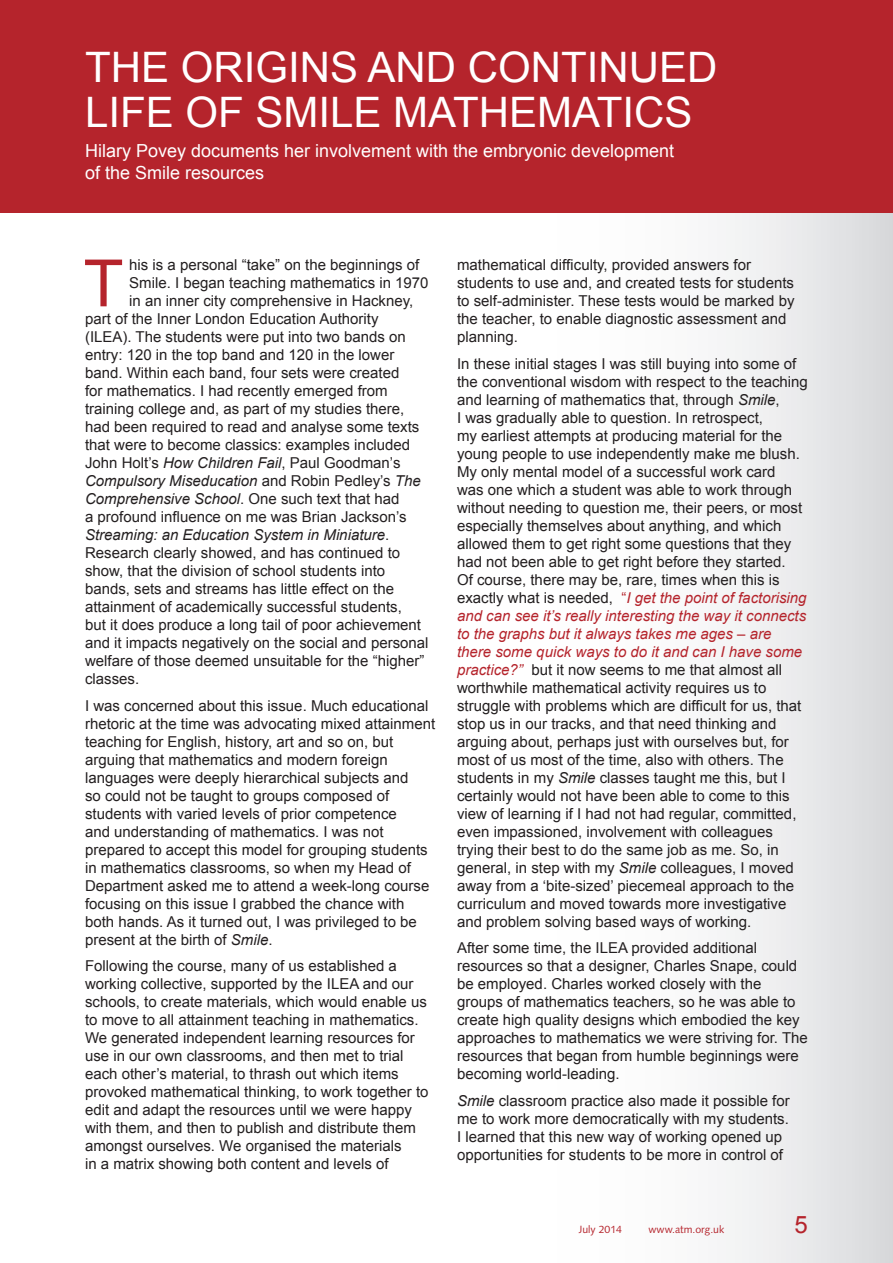
<style>
.page{position:relative;width:893px;height:1263px;background:#fff}
.page>*{position:absolute;margin:0;border:0;box-sizing:border-box;transform-origin:0 0}
.t1{font:65.25px "Arial";color:#b5242c}
.t2{font:42px/45px "Arial";color:#fff}
.t3{font:24px "Arial";color:#b5242c}
.t4{font:18px/21.6px "Arial";color:#fff}
.t5{font:15px/18px "Arial";color:#231f20}
.t6{font:italic 15px "Arial";color:#231f20}
.t7{font:10.5px "Syntax LT Std";color:#b5242c}
.s1{font-style:italic}
.s2{font-style:normal}
.s3{color:#b5242c}
.s4{font-style:italic;color:#b5242c}
</style>
<div class="page">
<div style="left:455px;top:0;width:438px;height:1263px;background:linear-gradient(to right,#fff,#e1e2e4)"></div>
<div style="left:0;top:0;width:893px;height:213px;background:#b5242c"></div>
<h2 class="t2" style="left:85px;top:45px;width:634px">THE ORIGINS AND CONTINUED<br>LIFE OF SMILE MATHEMATICS</h2>
<p class="t4" style="left:85px;top:140px;width:591px">Hilary Povey documents her involvement with the embryonic development of the Smile resources</p>
<h1 class="t1" style="left:84px;top:241px;width:41px">T</h1>
<p class="t5" style="left:129px;top:256px;width:292px">his is a personal “take” on the beginnings of</p>
<p class="t5" style="left:129px;top:274px;width:301px">Smile. I began teaching mathematics in 1970</p>
<p class="t5" style="left:129px;top:292px;width:286px">in an inner city comprehensive in Hackney,</p>
<p class="t5" style="left:85px;top:310px;width:295px">part of the Inner London Education Authority</p>
<p class="t5" style="left:85px;top:328px;width:322px">(ILEA). The students were put into two bands on</p>
<p class="t5" style="left:85px;top:346px;width:311px">entry: 120 in the top band and 120 in the lower</p>
<p class="t5" style="left:85px;top:364px;width:316px">band. Within each band, four sets were created</p>
<p class="t5" style="left:85px;top:382px;width:304px">for mathematics. I had recently emerged from</p>
<p class="t5" style="left:85px;top:400px;width:321px">training college and, as part of my studies there,</p>
<p class="t5" style="left:85px;top:418px;width:336px">had been required to read and analyse some texts</p>
<p class="t5" style="left:85px;top:436px;width:327px">that were to become classics: examples included</p>
<p class="t5" style="left:85px;top:454px;width:317px">John Holt’s <span class="s1">How Children Fail</span>, Paul Goodman’s</p>
<p class="t6" style="left:85px;top:471px;width:337px">Compulsory Miseducation <span class="s2">and Robin Pedley’s</span> The</p>
<p class="t6" style="left:85px;top:489px;width:316px">Comprehensive School<span class="s2">. One such text that had</span></p>
<p class="t5" style="left:85px;top:508px;width:323px">a profound influence on me was Brian Jackson’s</p>
<p class="t6" style="left:85px;top:525px;width:306px">Streaming: an Education System in Miniature<span class="s2">.</span></p>
<p class="t5" style="left:85px;top:544px;width:317px">Research clearly showed, and has continued to</p>
<p class="t5" style="left:85px;top:562px;width:302px">show, that the division of school students into</p>
<p class="t5" style="left:85px;top:580px;width:311px">bands, sets and streams has little effect on the</p>
<p class="t5" style="left:85px;top:598px;width:318px">attainment of academically successful students,</p>
<p class="t5" style="left:85px;top:616px;width:338px">but it does produce a long tail of poor achievement</p>
<p class="t5" style="left:85px;top:634px;width:345px">and it impacts negatively on the social and personal</p>
<p class="t5" style="left:85px;top:652px;width:341px">welfare of those deemed unsuitable for the “higher”</p>
<p class="t5" style="left:85px;top:670px;width:56px">classes.</p>
<p class="t5" style="left:85px;top:697px;width:352px">I was concerned about this issue. Much educational rhetoric at the time was advocating mixed attainment teaching for English, history, art and so on, but arguing that mathematics and modern foreign languages were deeply hierarchical subjects and<br>so could not be taught to groups composed of students with varied levels of prior competence<br>and understanding of mathematics. I was not prepared to accept this model for grouping students in mathematics classrooms, so when my Head of Department asked me to attend a week-long course focusing on this issue I grabbed the chance with both hands. As it turned out, I was privileged to be present at the birth of <span class="s1">Smile</span>.</p>
<p class="t5" style="left:85px;top:957px;width:345px">Following the course, many of us established a working collective, supported by the ILEA and our schools, to create materials, which would enable us to move to all attainment teaching in mathematics.<br>We generated independent learning resources for use in our own classrooms, and then met to trial each other’s material, to thrash out which items provoked mathematical thinking, to work together to edit and adapt the resources until we were happy with them, and then to publish and distribute them amongst ourselves. We organised the materials<br>in a matrix showing both content and levels of</p>
<p class="t5" style="left:457px;top:256px;width:339px">mathematical difficulty, provided answers for students to use and, and created tests for students to self-administer. These tests would be marked by the teacher, to enable diagnostic assessment and planning.</p>
<p class="t5" style="left:457px;top:355px;width:352px">In these initial stages I was still buying into some of the conventional wisdom with respect to the teaching and learning of mathematics that, through <span class="s1">Smile</span>,<br>I was gradually able to question. In retrospect,<br>my earliest attempts at producing material for the young people to use independently make me blush.<br>My only mental model of a successful work card<br>was one which a student was able to work through without needing to question me, their peers, or most especially themselves about anything, and which allowed them to get right some questions that they had not been able to get right before they started.<br>Of course, there may be, rare, times when this is exactly what is needed, <span class="s3">“</span><span class="s4">I get the point of factorising and can see it’s really interesting the way it connects to the graphs but it always takes me ages – are there some quick ways to do it and can I have some practice?”</span> but it now seems to me that almost all worthwhile mathematical activity requires us to struggle with problems which are difficult for us, that stop us in our tracks, and that need thinking and arguing about, perhaps just with ourselves but, for most of us most of the time, also with others. The students in my <span class="s1">Smile</span> classes taught me this, but I certainly would not have been able to come to this view of learning if I had not had regular, committed, even impassioned, involvement with colleagues trying their best to do the same job as me. So, in general, in step with my <span class="s1">Smile</span> colleagues, I moved away from a ‘bite-sized’ piecemeal approach to the curriculum and moved towards more investigative and problem solving based ways of working.</p>
<p class="t5" style="left:457px;top:939px;width:352px">After some time, the ILEA provided additional resources so that a designer, Charles Snape, could be employed. Charles worked closely with the groups of mathematics teachers, so he was able to create high quality designs which embodied the key approaches to mathematics we were striving for. The resources that began from humble beginnings were becoming world-leading.</p>
<p class="t5" style="left:457px;top:1092px;width:334px"><span class="s1">Smile</span> classroom practice also made it possible for me to work more democratically with my students.<br>I learned that this new way of working opened up opportunities for students to be more in control of</p>
<p class="t7" style="left:579px;top:1223px;width:45px">July 2014</p>
<p class="t7" style="left:648px;top:1223px;width:77px">www.atm.org.uk</p>
<h3 class="t3" style="left:794px;top:1209px;width:15px">5</h3>
</div>
